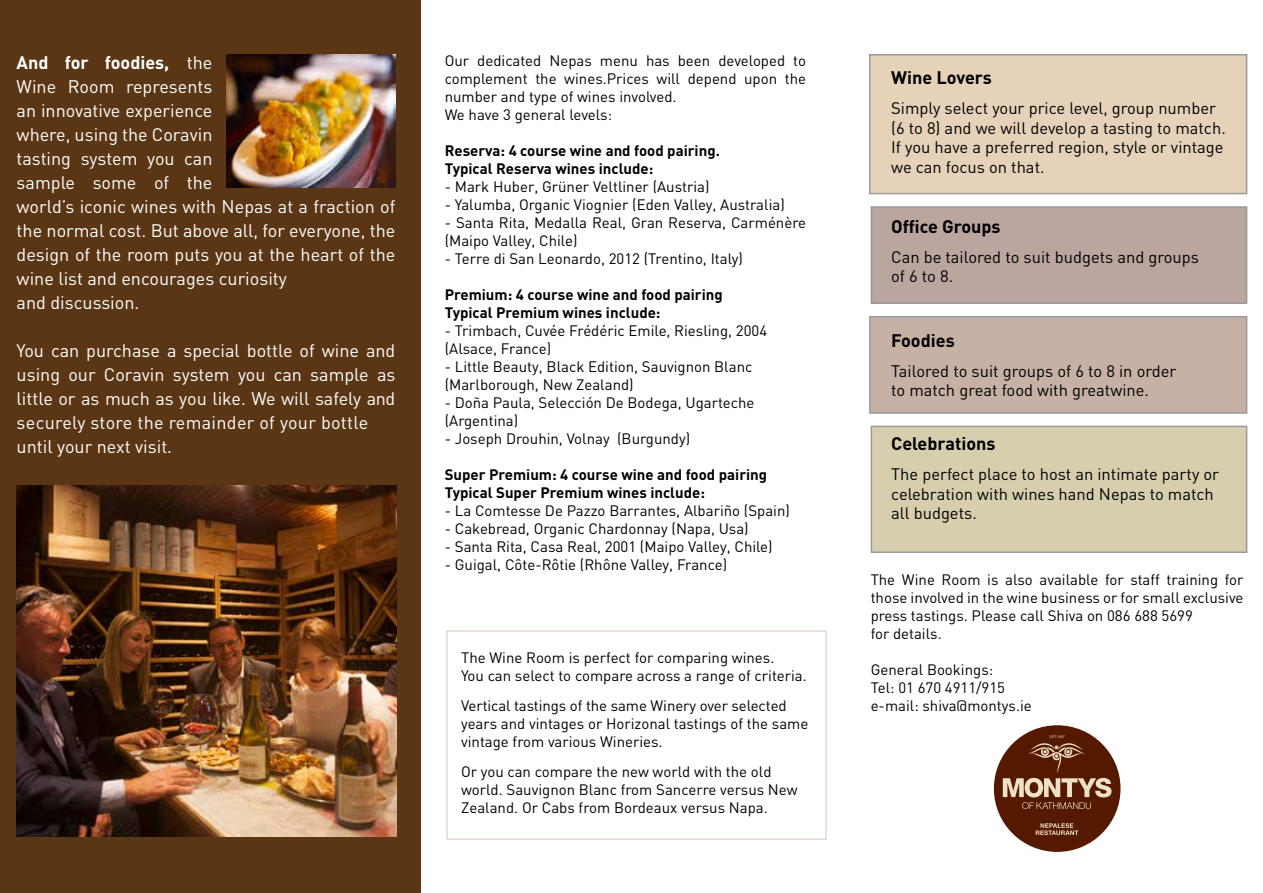
<style>
.page{position:relative;width:1263px;height:893px;background:#fff}
.page>*{position:absolute;margin:0;border:0;box-sizing:border-box;transform-origin:0 0}
.t1{font:18px/24px "DIN";color:#fff}
.t2{font:700 18px "DIN";color:#000}
.t3{font:16.5px/19.5px "DIN";color:#000}
.t4{font:15px/18px "DIN";color:#000}
.t5{font:700 15px/18px "DIN";color:#000}
.s1{font-weight:700}
</style>
<div class="page">
<div style="left:871px;top:426px;width:375px;height:126px;background:#d7ceae"></div>
<div style="left:870px;top:317px;width:376px;height:96px;background:#c6b1a4"></div>
<div style="left:871px;top:207px;width:375px;height:96px;background:#baa59f"></div>
<div style="left:870px;top:55px;width:376px;height:139px;background:#e5d2b8"></div>
<div style="left:994px;top:725px;width:126px;height:127px;background:#551900;border-radius:50%"></div>
<svg style="left:1036px;top:823px;width:42px;height:12px"></svg>
<svg style="left:1003px;top:735px;width:108px;height:74px"></svg>
<div style="left:0;top:0;width:421px;height:893px;background:#5b3614"></div>
<img style="left:17px;top:486px;width:379px;height:351px">
<img style="left:226px;top:54px;width:169px;height:133px">
<hr style="left:0;top:54px;width:1px;height:785px;background:#fff">
<p class="t1" style="left:17px;top:50px;width:380px"><span class="s1">And for foodies,</span> the<br>Wine Room represents<br>an innovative experience<br>where, using the Coravin<br>tasting system you can<br>sample some of the<br>world’s iconic wines with Nepas at a fraction of the normal cost. But above all, for everyone, the design of the room puts you at the heart of the wine list and encourages curiosity<br>and discussion.</p>
<p class="t1" style="left:17px;top:338px;width:380px">You can purchase a special bottle of wine and using our Coravin system you can sample as little or as much as you like. We will safely and securely store the remainder of your bottle until your next visit.</p>
<p class="t4" style="left:445px;top:52px;width:363px">Our dedicated Nepas menu has been developed to complement the wines.Prices will depend upon the number and type of wines involved.<br>We have 3 general levels:</p>
<p class="t5" style="left:445px;top:141px;width:277px">Reserva: 4 course wine and food pairing.<br>Typical Reserva wines include:</p>
<p class="t4" style="left:445px;top:178px;width:266px">- Mark Huber, Grüner Veltliner (Austria)</p>
<p class="t4" style="left:445px;top:196px;width:342px">- Yalumba, Organic Viognier (Eden Valley, Australia)</p>
<p class="t4" style="left:445px;top:214px;width:363px">- Santa Rita, Medalla Real, Gran Reserva, Carménère (Maipo Valley, Chile)</p>
<p class="t4" style="left:445px;top:250px;width:300px">- Terre di San Leonardo, 2012 (Trentino, Italy)</p>
<p class="t5" style="left:445px;top:285px;width:280px">Premium: 4 course wine and food pairing<br>Typical Premium wines include:</p>
<p class="t4" style="left:445px;top:322px;width:324px">- Trimbach, Cuvée Frédéric Emile, Riesling, 2004 (Alsace, France)</p>
<p class="t4" style="left:445px;top:358px;width:309px">- Little Beauty, Black Edition, Sauvignon Blanc (Marlborough, New Zealand)</p>
<p class="t4" style="left:445px;top:394px;width:311px">- Doña Paula, Selección De Bodega, Ugarteche (Argentina)</p>
<p class="t4" style="left:445px;top:430px;width:247px">- Joseph Drouhin, Volnay (Burgundy)</p>
<p class="t5" style="left:445px;top:465px;width:324px">Super Premium: 4 course wine and food pairing<br>Typical Super Premium wines include:</p>
<p class="t4" style="left:445px;top:502px;width:347px">- La Comtesse De Pazzo Barrantes, Albariño (Spain)</p>
<p class="t4" style="left:445px;top:520px;width:305px">- Cakebread, Organic Chardonnay (Napa, Usa)</p>
<p class="t4" style="left:445px;top:538px;width:329px">- Santa Rita, Casa Real, 2001 (Maipo Valley, Chile)</p>
<p class="t4" style="left:445px;top:556px;width:284px">- Guigal, Côte-Rôtie (Rhône Valley, France)</p>
<p class="t4" style="left:461px;top:649px;width:347px">The Wine Room is perfect for comparing wines.<br>You can select to compare across a range of criteria.</p>
<p class="t4" style="left:461px;top:697px;width:349px">Vertical tastings of the same Winery over selected years and vintages or Horizonal tastings of the same vintage from various Wineries.</p>
<p class="t4" style="left:461px;top:763px;width:338px">Or you can compare the new world with the old world. Sauvignon Blanc from Sancerre versus New<br>Zealand. Or Cabs from Bordeaux versus Napa.</p>
<p class="t2" style="left:891px;top:66px;width:102px">Wine Lovers</p>
<p class="t3" style="left:891px;top:98px;width:336px">Simply select your price level, group number (6 to 8) and we will develop a tasting to match.<br>If you have a preferred region, style or vintage we can focus on that.</p>
<p class="t2" style="left:891px;top:214px;width:111px">Office Groups</p>
<p class="t3" style="left:891px;top:247px;width:309px">Can be tailored to suit budgets and groups of 6 to 8.</p>
<p class="t2" style="left:891px;top:328px;width:65px">Foodies</p>
<p class="t3" style="left:891px;top:361px;width:287px">Tailored to suit groups of 6 to 8 in order to match great food with greatwine.</p>
<p class="t2" style="left:891px;top:432px;width:106px">Celebrations</p>
<p class="t3" style="left:891px;top:464px;width:330px">The perfect place to host an intimate party or celebration with wines hand Nepas to match all budgets.</p>
<p class="t4" style="left:871px;top:571px;width:374px">The Wine Room is also available for staff training for those involved in the wine business or for small exclusive press tastings. Please call Shiva on 086 688 5699<br>for details.</p>
<p class="t4" style="left:871px;top:661px;width:163px">General Bookings:<br>Tel: 01 670 4911/915 e-mail: shiva@montys.ie</p>
</div>
